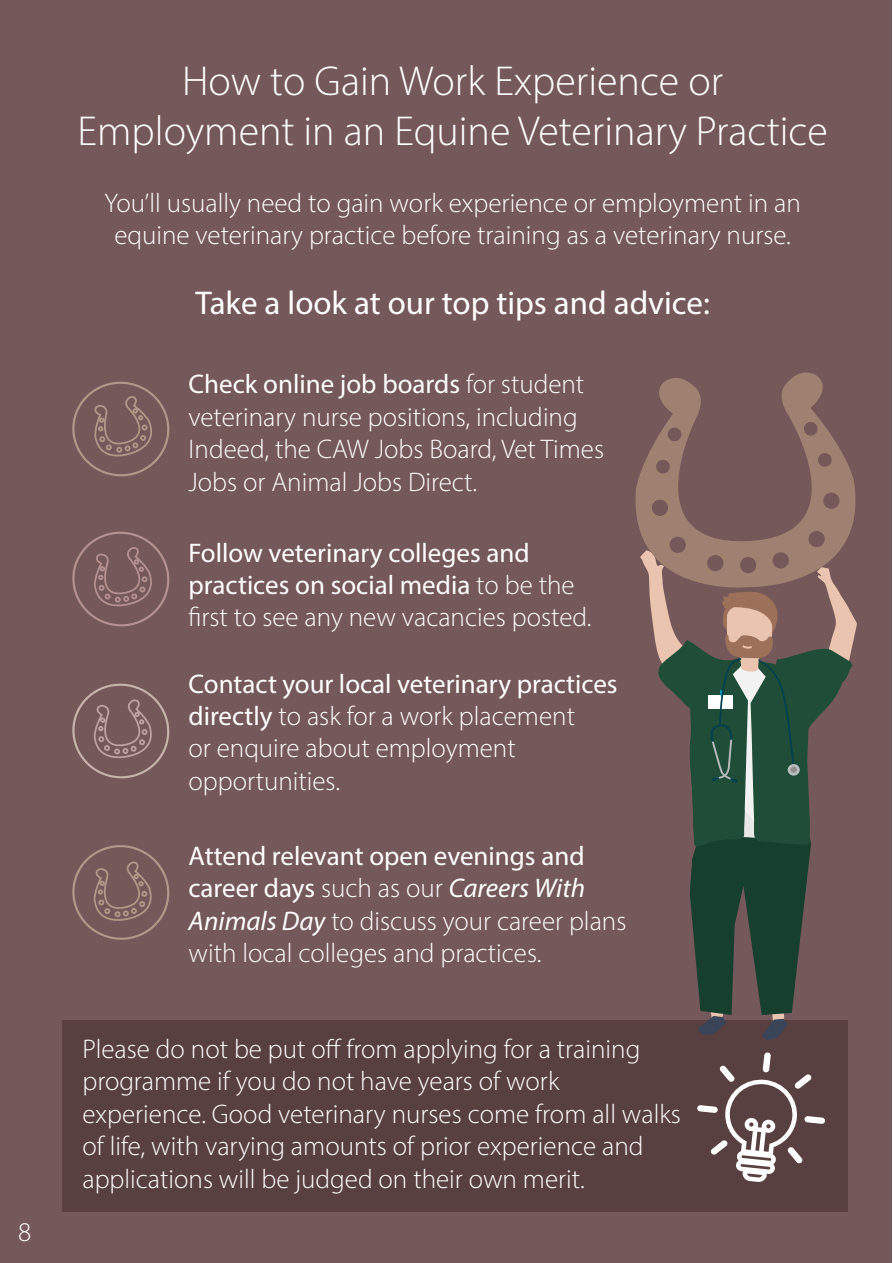
<style>
.page{position:relative;width:893px;height:1263px;background:#fff}
.page>*{position:absolute;margin:0;border:0;box-sizing:border-box;transform-origin:0 0}
.t1{font:300 42px/50.4px "Myriad Pro";color:#fff;text-align:center}
.t2{font:33px "Myriad Pro";color:#fff}
.t3{font:300 27px/32.4px "Myriad Pro";color:#fff}
.t4{font:27px/32.4px "Myriad Pro";color:#fff}
.s1{font-weight:400}
.s2{font-weight:300}
.s3{font-weight:400;font-style:italic}
</style>
<div class="page">
<div style="left:0;top:0;width:892px;height:1263px;background:#755859"></div>
<div style="left:62px;top:1021px;width:786px;height:191px;background:#563e3e"></div>
<svg style="left:697px;top:1052px;width:128px;height:130px"></svg>
<svg style="left:640px;top:599px;width:217px;height:441px"></svg>
<svg style="left:788px;top:764px;width:12px;height:12px"></svg>
<div style="left:790px;top:767px;width:7px;height:6px;background:#8f8c8f;border-radius:50%"></div>
<svg style="left:635px;top:372px;width:221px;height:227px"></svg>
<svg style="left:72px;top:381px;width:98px;height:96px"></svg>
<svg style="left:72px;top:531px;width:98px;height:96px"></svg>
<svg style="left:72px;top:683px;width:98px;height:96px"></svg>
<svg style="left:72px;top:845px;width:98px;height:95px"></svg>
<p class="t3" style="left:18px;top:1215px;width:15px">8</p>
<p class="t1" style="left:78px;top:55px;width:752px">How to Gain Work Experience or<br>Employment in an Equine Veterinary Practice</p>
<p class="t3" style="left:104px;top:186px;width:698px;text-align:center">You’ll usually need to gain work experience or employment in an equine veterinary practice before training as a veterinary nurse.</p>
<p class="t2" style="left:195px;top:282px;width:516px">Take a look at our top tips and advice:</p>
<p class="t3" style="left:189px;top:368px;width:417px"><span class="s1">Check online job boards</span> for student veterinary nurse positions, including Indeed, the CAW Jobs Board, Vet Times Jobs or Animal Jobs Direct.</p>
<p class="t4" style="left:189px;top:536px;width:405px">Follow veterinary colleges and practices on social media <span class="s2">to be the first to see any new vacancies posted.</span></p>
<p class="t3" style="left:189px;top:667px;width:431px"><span class="s1">Contact your local veterinary practices directly</span> to ask for a work placement<br>or enquire about employment opportunities.</p>
<p class="t3" style="left:189px;top:839px;width:439px"><span class="s1">Attend relevant open evenings and career days</span> such as our <span class="s3">Careers With Animals Day</span> to discuss your career plans with local colleges and practices.</p>
<p class="t3" style="left:82px;top:1032px;width:600px">Please do not be put off from applying for a training programme if you do not have years of work experience. Good veterinary nurses come from all walks of life, with varying amounts of prior experience and applications will be judged on their own merit.</p>
</div>
